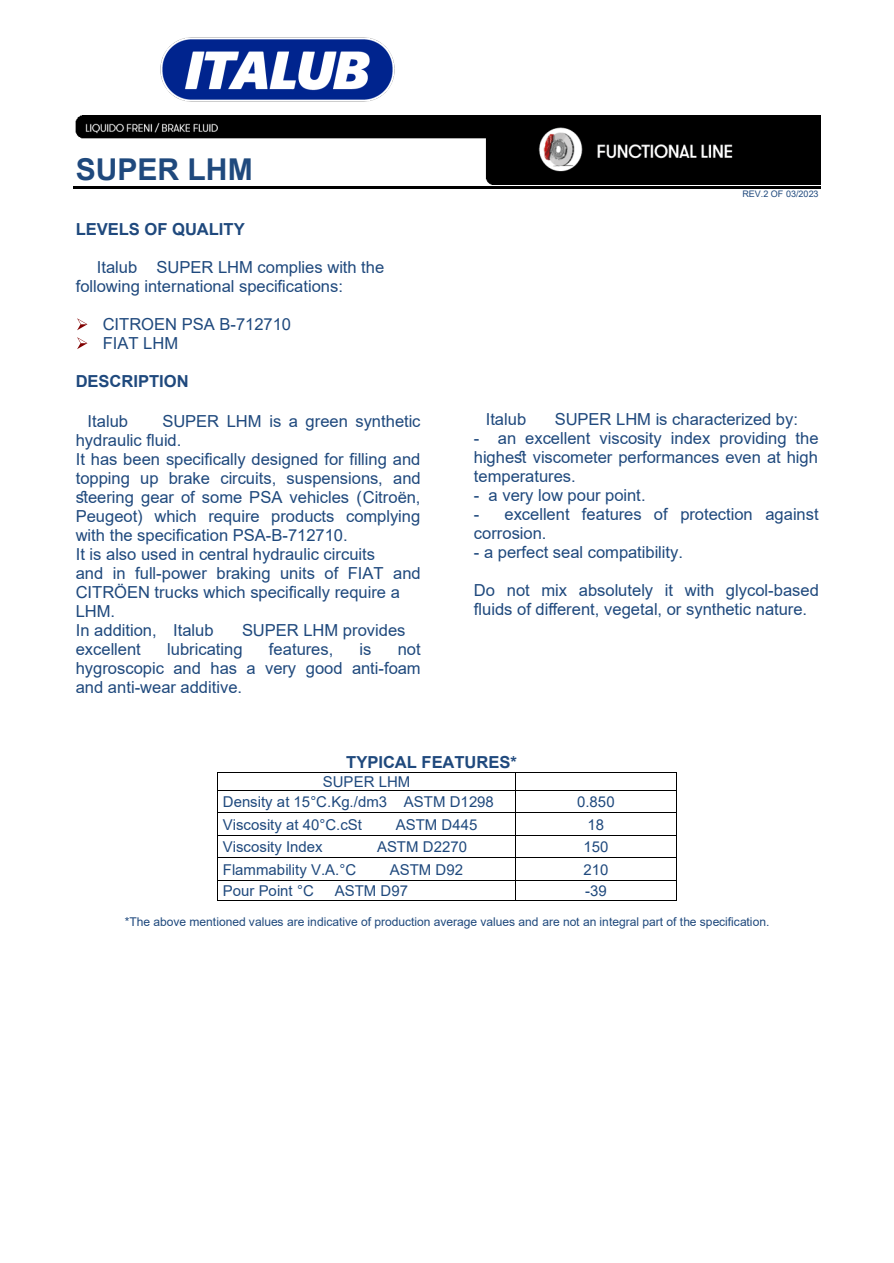
<style>
.page{position:relative;width:894px;height:1263px;background:#fff}
.page>*{position:absolute;margin:0;border:0;box-sizing:border-box;transform-origin:0 0}
.t1{font:700 30px "Arial";color:#1f497d}
.t2{font:16.5px/19px "Arial";color:#1f497d}
.t3{font:700 16.5px "Arial";letter-spacing:-.005em;color:#1f497d}
.t4{font:15px/20.4px "Arial";color:#1f497d}
.t5{font:12px "Arial";letter-spacing:-.005em;color:#1f497d}
.t6{font:9px "Arial";color:#1f497d}
</style>
<div class="page">
<img style="left:75px;top:116px;width:745px;height:68px">
<hr style="left:73px;top:187px;width:747px;height:2px;background:#000">
<svg style="left:77px;top:318px;width:10px;height:12px"></svg>
<svg style="left:77px;top:337px;width:10px;height:12px"></svg>
<hr style="left:218px;top:772px;width:297px;height:1px;background:#000">
<hr style="left:516px;top:772px;width:159px;height:1px;background:#000">
<hr style="left:218px;top:790px;width:297px;height:1px;background:#000">
<hr style="left:516px;top:790px;width:159px;height:1px;background:#000">
<hr style="left:218px;top:812px;width:297px;height:1px;background:#000">
<hr style="left:516px;top:812px;width:159px;height:1px;background:#000">
<hr style="left:218px;top:835px;width:297px;height:1px;background:#000">
<hr style="left:516px;top:835px;width:159px;height:1px;background:#000">
<hr style="left:218px;top:857px;width:297px;height:1px;background:#000">
<hr style="left:516px;top:857px;width:159px;height:1px;background:#000">
<hr style="left:218px;top:880px;width:297px;height:1px;background:#000">
<hr style="left:516px;top:880px;width:159px;height:1px;background:#000">
<svg style="left:217px;top:772px;width:1px;height:129px"></svg>
<hr style="left:218px;top:900px;width:297px;height:1px;background:#000">
<svg style="left:515px;top:772px;width:1px;height:129px"></svg>
<hr style="left:516px;top:900px;width:159px;height:1px;background:#000">
<svg style="left:676px;top:772px;width:1px;height:129px"></svg>
<img style="left:160px;top:37px;width:235px;height:65px">
<h1 class="t1" style="left:76px;top:149px;width:178px">SUPER LHM</h1>
<p class="t3" style="left:76px;top:218px;width:170px">LEVELS OF QUALITY</p>
<p class="t2" style="left:76px;top:258px;width:310px;text-indent:21px">Italub SUPER LHM complies with the following international specifications:</p>
<p class="t2" style="left:103px;top:315px;width:190px">CITROEN PSA B-712710<br>FIAT LHM</p>
<p class="t3" style="left:76px;top:370px;width:114px">DESCRIPTION</p>
<p class="t2" style="left:88px;top:411px;width:42px">Italub</p>
<p class="t2" style="left:76px;top:411px;width:346px;text-indent:87px">SUPER LHM is a green synthetic hydraulic fluid.<br>It has been specifically designed for filling and topping up brake circuits, suspensions, and steering gear of some PSA vehicles (Citroën, Peugeot) which require products complying with the specification PSA-B-712710.<br>It is also used in central hydraulic circuits<br>and in full-power braking units of FIAT and CITRÖEN trucks which specifically require a LHM.<br>In addition, Italub</p>
<p class="t2" style="left:242px;top:620px;width:165px">SUPER LHM provides</p>
<p class="t2" style="left:76px;top:639px;width:67px">excellent</p>
<p class="t2" style="left:167px;top:639px;width:77px">lubricating</p>
<p class="t2" style="left:269px;top:639px;width:66px">features,</p>
<p class="t2" style="left:359px;top:639px;width:13px">is</p>
<p class="t2" style="left:76px;top:639px;width:346px;text-align:justify;text-indent:322px">not hygroscopic and has a very good anti-foam and anti-wear additive.</p>
<p class="t6" style="left:742px;top:188px;width:78px">REV.2 OF 03/2023</p>
<p class="t2" style="left:485px;top:410px;width:42px">Italub</p>
<p class="t2" style="left:554px;top:410px;width:245px">SUPER LHM is characterized by:</p>
<p class="t2" style="left:473px;top:428px;width:346px;text-align:justify">- an excellent viscosity index providing the highest viscometer performances even at high temperatures.</p>
<p class="t2" style="left:473px;top:485px;width:173px">- a very low pour point.</p>
<p class="t2" style="left:473px;top:504px;width:346px">- excellent features of protection against corrosion.</p>
<p class="t2" style="left:473px;top:542px;width:211px">- a perfect seal compatibility.</p>
<p class="t2" style="left:473px;top:580px;width:346px">Do not mix absolutely it with glycol-based fluids of different, vegetal, or synthetic nature.</p>
<p class="t3" style="left:346px;top:751px;width:172px">TYPICAL FEATURES*</p>
<p class="t4" style="left:223px;top:771px;width:272px;text-indent:100px">SUPER LHM<br>Density at 15°C.Kg./dm3 ASTM D1298</p>
<p class="t4" style="left:577px;top:791px;width:39px">0.850</p>
<p class="t4" style="left:223px;top:814px;width:141px">Viscosity at 40°C.cSt</p>
<p class="t4" style="left:395px;top:814px;width:83px">ASTM D445</p>
<p class="t4" style="left:587px;top:814px;width:18px">18</p>
<p class="t4" style="left:223px;top:836px;width:101px">Viscosity Index</p>
<p class="t4" style="left:377px;top:836px;width:91px">ASTM D2270</p>
<p class="t4" style="left:583px;top:836px;width:26px">150</p>
<p class="t4" style="left:223px;top:859px;width:135px">Flammability V.A.°C</p>
<p class="t4" style="left:389px;top:859px;width:75px">ASTM D92</p>
<p class="t4" style="left:583px;top:859px;width:26px">210</p>
<p class="t4" style="left:223px;top:880px;width:92px">Pour Point °C</p>
<p class="t4" style="left:334px;top:880px;width:75px">ASTM D97</p>
<p class="t4" style="left:585px;top:880px;width:23px">-39</p>
<p class="t5" style="left:125px;top:913px;width:646px">*The above mentioned values are indicative of production average values and are not an integral part of the specification.</p>
</div>
